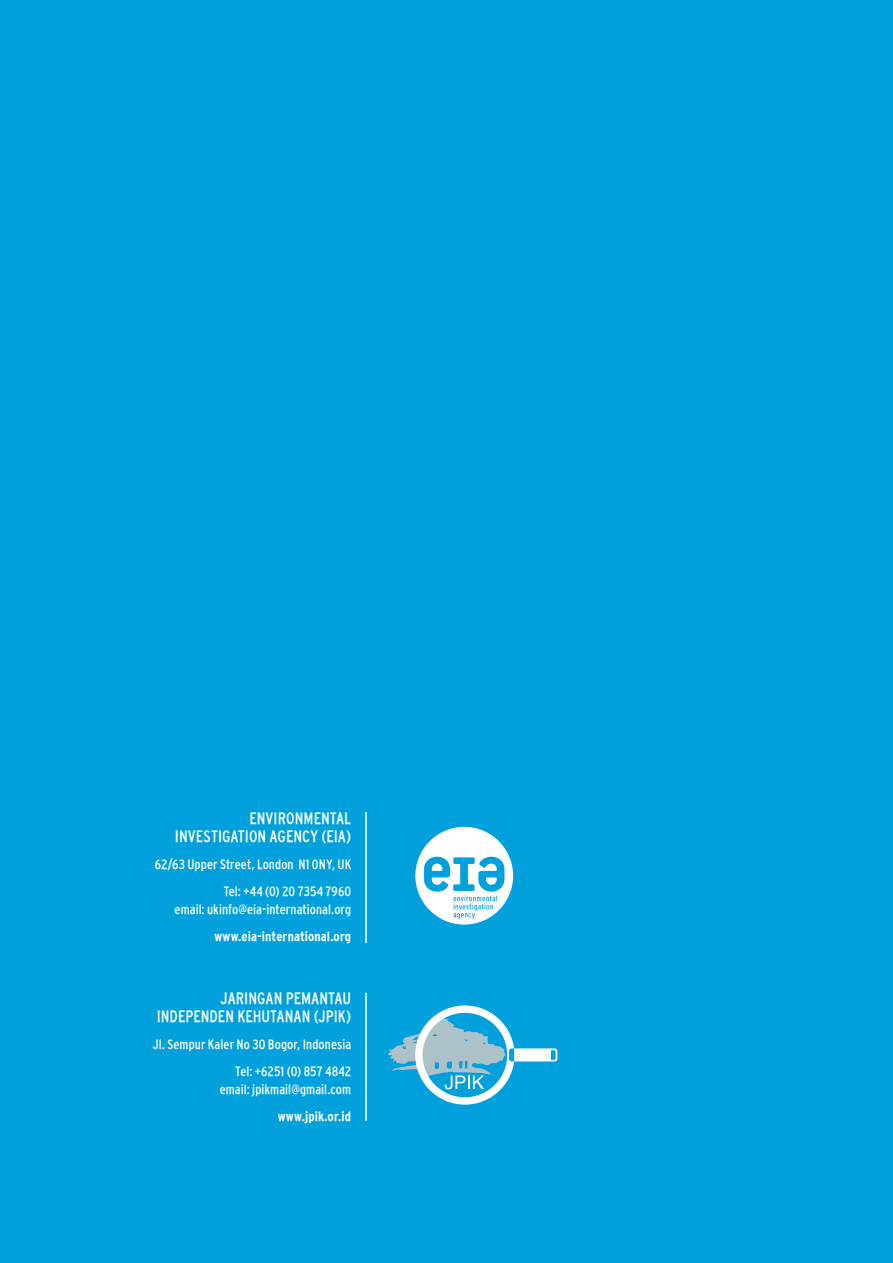
<style>
.page{position:relative;width:893px;height:1263px;background:#00a0dd}
.page>*{position:absolute;margin:0;border:0;box-sizing:border-box;transform-origin:0 0}
.t1{font:condensed 16.5px/18px "Interstate";color:#fff;text-align:right}
.t2{font:condensed 13.5px/27px "Interstate";letter-spacing:.005em;color:#fff;text-align:right}
.t3{font:700 condensed 13.5px "Interstate";letter-spacing:.005em;color:#fff}
</style>
<div class="page">
<svg style="left:415px;top:827px;width:98px;height:97px"></svg>
<hr style="left:365px;top:812px;width:2px;height:131px;background:#fff">
<hr style="left:365px;top:993px;width:2px;height:128px;background:#fff">
<svg style="left:388px;top:1005px;width:169px;height:100px"></svg>
<p class="t1" style="left:175px;top:809px;width:178px">ENVIRONMENTAL<br>INVESTIGATION AGENCY (EIA)</p>
<p class="t2" style="left:155px;top:850px;width:198px">62/63 Upper Street, London N1 0NY, UK<br>Tel: +44 (0) 20 7354 7960</p>
<p class="t2" style="left:175px;top:895px;width:178px">email: ukinfo@eia-international.org</p>
<p class="t3" style="left:214px;top:928px;width:138px">www.eia-international.org</p>
<p class="t1" style="left:157px;top:989px;width:196px">JARINGAN PEMANTAU<br>INDEPENDEN KEHUTANAN (JPIK)</p>
<p class="t2" style="left:153px;top:1030px;width:200px">Jl. Sempur Kaler No 30 Bogor, Indonesia<br>Tel: +6251 (0) 857 4842</p>
<p class="t2" style="left:220px;top:1075px;width:133px">email: jpikmail@gmail.com</p>
<p class="t3" style="left:278px;top:1108px;width:75px">www.jpik.or.id</p>
</div>
